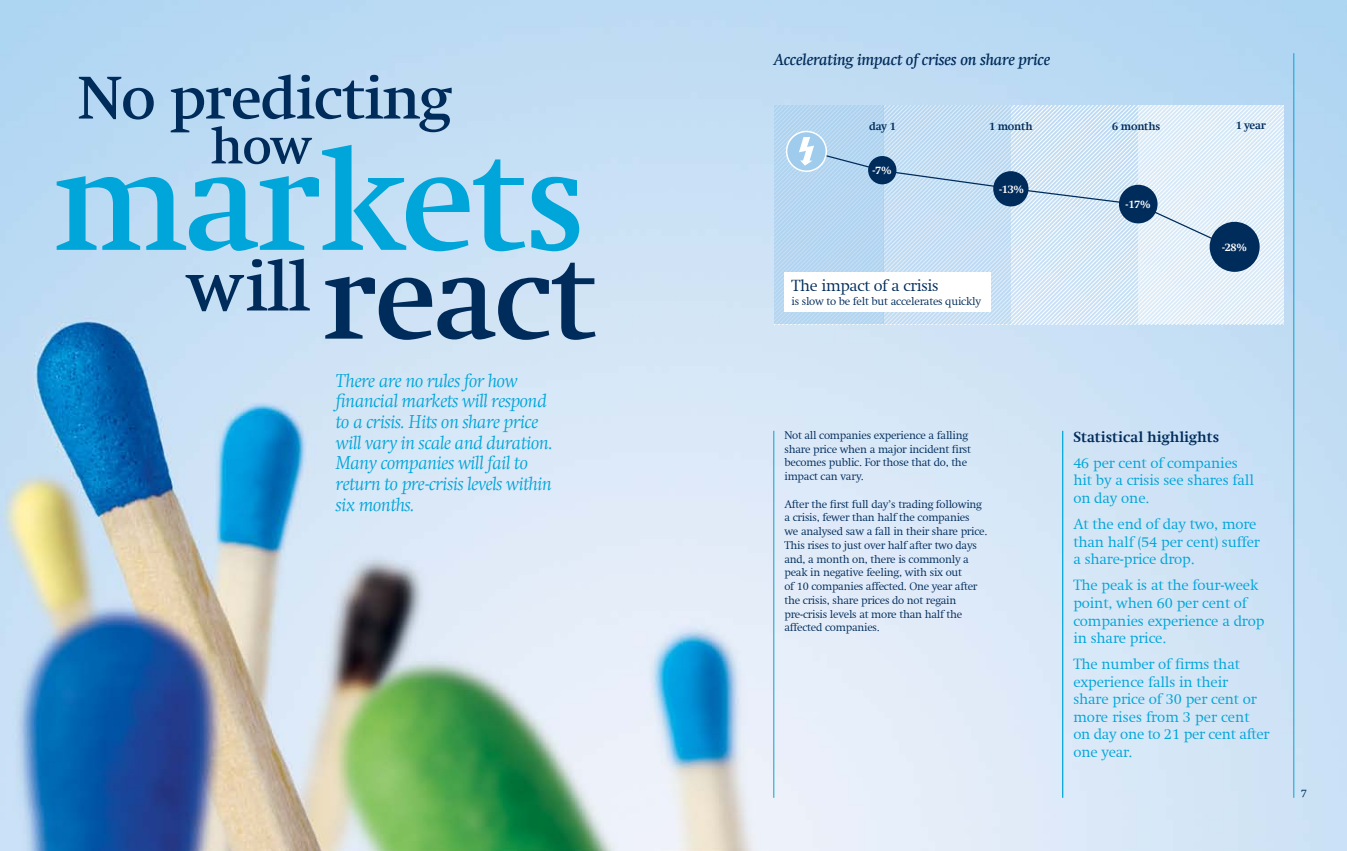
<style>
.page{position:relative;width:1347px;height:851px;background:#fff}
.page>*{position:absolute;margin:0;border:0;box-sizing:border-box;transform-origin:0 0}
.t1{font:500 145.88px "Swift Com";letter-spacing:-.02em;color:#00a5d9}
.t2{font:500 122.62px "Swift Com";letter-spacing:-.02em;color:#002c5b}
.t3{font:500 61.38px "Swift Com";letter-spacing:-.02em;color:#002c5b}
.t4{font:500 51.88px "Swift Com";color:#002c5b}
.t5{font:italic 300 18.75px/20.6px "Swift Com";letter-spacing:-.02em;color:#00a5d9}
.t6{font:italic 500 16.25px "Swift Com";letter-spacing:-.02em;color:#002c5b}
.t7{font:300 16.25px "Swift Com";letter-spacing:-.02em;color:#002c5b}
.t8{font:300 15px/17.5px "Swift Com";letter-spacing:-.01em;color:#00a5d9}
.t9{font:700 15px "Swift Com";color:#002c5b}
.t10{font:300 11.25px/13.8px "Swift Com";letter-spacing:-.02em;color:#002c5b}
.t11{font:700 11.25px "Swift Com";letter-spacing:-.02em;color:#002c5b}
.t12{font:700 11.25px "Swift Com";color:#fff}
</style>
<div class="page">
<img style="left:0;top:0;width:1346px;height:850px">
<svg style="left:774px;top:105px;width:109px;height:219px;background:#bad9f1"></svg>
<hr style="left:1293px;top:53px;width:1px;height:744px;background:#00a5d9">
<hr style="left:773px;top:431px;width:1px;height:366px;background:#00a5d9">
<hr style="left:1062px;top:431px;width:1px;height:366px;background:#00a5d9">
<div style="left:786px;top:131px;width:40px;height:40px;background:#d8e9f7;border-radius:50%"></div>
<div style="left:786px;top:131px;width:41px;height:41px;border:2px solid #fff;border-radius:50%"></div>
<svg style="left:788px;top:105px;width:495px;height:219px"></svg>
<h3 class="t3" style="left:77px;top:62px;width:376px">No predicting</h3>
<h3 class="t4" style="left:210px;top:115px;width:103px">how</h3>
<h1 class="t1" style="left:53px;top:114px;width:535px">markets</h1>
<h2 class="t2" style="left:186px;top:225px;width:412px"><sup>will</sup> react</h2>
<h3 class="t5" style="left:336px;top:370px;width:219px">There are no rules for how financial markets will respond to a crisis. Hits on share price will vary in scale and duration.<br>Many companies will fail to return to pre-crisis levels within six months.</h3>
<h3 class="t6" style="left:774px;top:50px;width:278px">Accelerating impact of crises on share price</h3>
<p class="t11" style="left:869px;top:119px;width:28px">day 1</p>
<p class="t11" style="left:989px;top:119px;width:45px">1 month</p>
<p class="t11" style="left:1112px;top:119px;width:50px">6 months</p>
<p class="t11" style="left:1235px;top:119px;width:32px">1 year</p>
<p class="t12" style="left:872px;top:164px;width:21px">-7%</p>
<p class="t12" style="left:999px;top:182px;width:26px">-13%</p>
<p class="t12" style="left:1125px;top:197px;width:26px">-17%</p>
<p class="t12" style="left:1222px;top:240px;width:26px">-28%</p>
<h3 class="t7" style="left:791px;top:276px;width:148px">The impact of a crisis</h3>
<p class="t10" style="left:791px;top:294px;width:191px">is slow to be felt but accelerates quickly</p>
<p class="t10" style="left:784px;top:428px;width:188px">Not all companies experience a falling share price when a major incident first becomes public. For those that do, the impact can vary.</p>
<p class="t10" style="left:784px;top:497px;width:205px">After the first full day’s trading following a crisis, fewer than half the companies<br>we analysed saw a fall in their share price.<br>This rises to just over half after two days and, a month on, there is commonly a peak in negative feeling, with six out<br>of 10 companies affected. One year after the crisis, share prices do not regain pre-crisis levels at more than half the affected companies.</p>
<h3 class="t9" style="left:1073px;top:427px;width:147px">Statistical highlights</h3>
<h3 class="t8" style="left:1073px;top:454px;width:182px">46 per cent of companies hit by a crisis see shares fall on day one.</h3>
<h3 class="t8" style="left:1073px;top:515px;width:188px">At the end of day two, more than half (54 per cent) suffer a share-price drop.</h3>
<h3 class="t8" style="left:1073px;top:576px;width:193px">The peak is at the four-week point, when 60 per cent of companies experience a drop in share price.</h3>
<h3 class="t8" style="left:1073px;top:655px;width:198px">The number of firms that experience falls in their<br>share price of 30 per cent or more rises from 3 per cent on day one to 21 per cent after one year.</h3>
<p class="t10" style="left:1300px;top:786px;width:8px">7</p>
</div>
